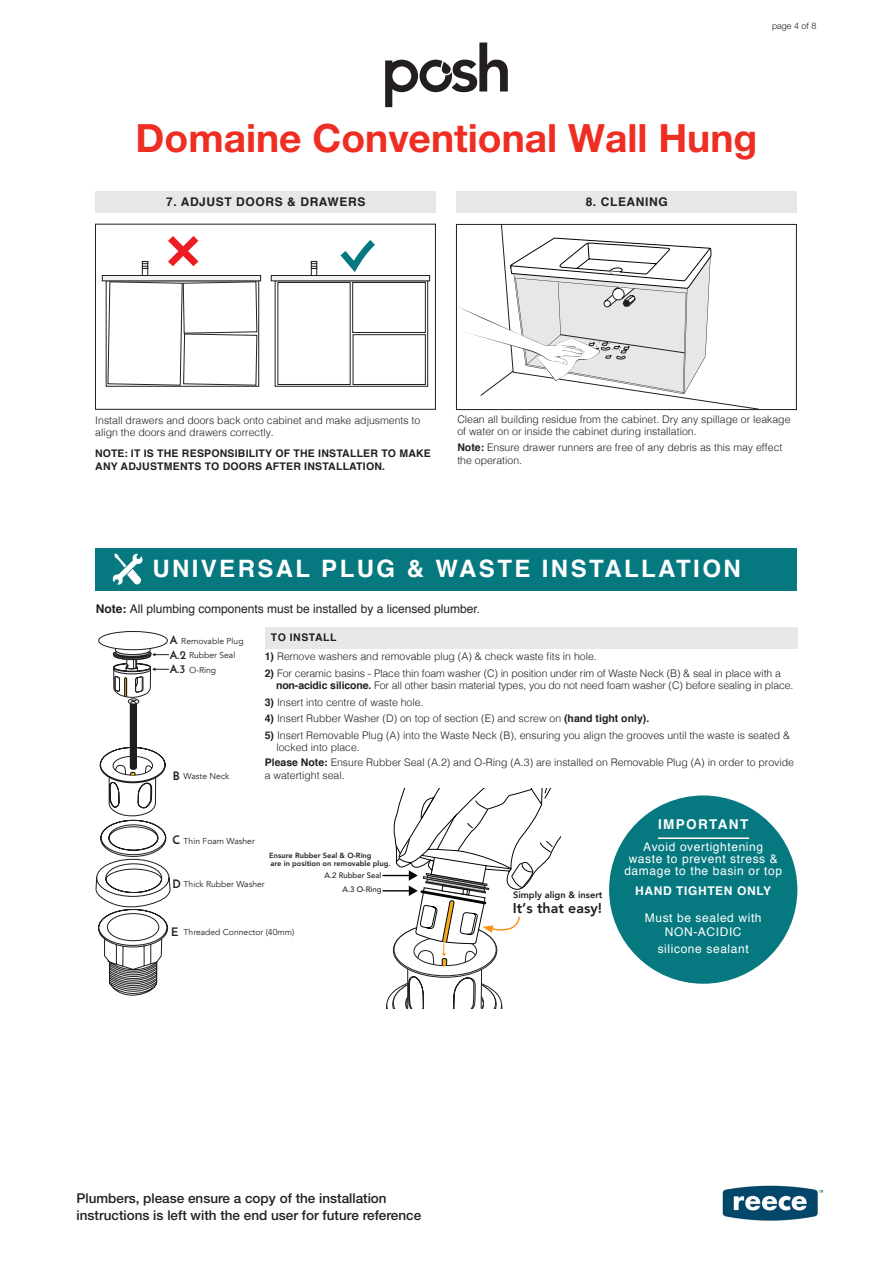
<style>
.page{position:relative;width:893px;height:1263px;background:#fff}
.page>*{position:absolute;margin:0;border:0;box-sizing:border-box;transform-origin:0 0}
.L1_Sub_Main_Head{font:700 39px "Helvetica Neue LT Pro";color:#ee2e22}
.t1{font:700 24px "Helvetica";letter-spacing:.1em;color:#fff}
.t2{font:800 14.25px "Avenir";color:#231f20}
.t3{font:500 13.5px/16.5px "Helvetica Neue LT Pro";color:#231f20}
.t4{font:700 13.5px "Helvetica";letter-spacing:.1em;color:#fff}
.t5{font:12px/12px "Helvetica";letter-spacing:.05em;color:#fff;text-align:center}
.t6{font:12px "Helvetica";color:#231f20}
.t7{font:700 12px "Helvetica";letter-spacing:.05em;color:#231f20}
.t8{font:700 12px "Helvetica";letter-spacing:.05em;color:#fff}
.t9{font:700 11.7px "Josefin Sans";color:#231f20}
.t10{font:300 10.5px/12.6px "Helvetica";color:#231f20}
.t11{font:700 10.5px/12.6px "Helvetica";letter-spacing:.02em;color:#231f20}
.t12{font:700 10.5px "Helvetica";letter-spacing:.05em;color:#231f20}
.t13{font:800 9.3px "Avenir";color:#231f20}
.t14{font:300 9px "Helvetica Neue LT Pro";color:#231f20}
.t15{font:8.55px "Avenir";color:#231f20}
.t16{font:500 7.8px "Avenir";color:#231f20}
.t17{font:800 7.5px/7.5px "Avenir";color:#231f20}
.s1{font-weight:700}
.s2{font-family:"Josefin Sans";font-weight:700;font-size:11.7px}
</style>
<div class="page">
<svg style="left:385px;top:43px;width:123px;height:64px"></svg>
<div style="left:95px;top:191px;width:341px;height:21px;background:#e6e7e9"></div>
<div style="left:456px;top:191px;width:341px;height:21px;background:#e6e7e9"></div>
<div style="left:106px;top:281px;width:153px;height:105px;border:1px solid #231f20"></div>
<div style="left:95px;top:224px;width:341px;height:185px;border:1px solid #231f20"></div>
<svg style="left:108px;top:281px;width:149px;height:104px"></svg>
<div style="left:102px;top:275px;width:159px;height:6px;background:#f2f3f4"></div>
<div style="left:102px;top:275px;width:159px;height:6px;border:1px solid #231f20"></div>
<div style="left:142px;top:261px;width:6px;height:15px;border:1px solid #231f20"></div>
<svg style="left:142px;top:261px;width:6px;height:8px"></svg>
<svg style="left:277px;top:283px;width:149px;height:101px"></svg>
<div style="left:278px;top:282px;width:72px;height:102px;background:#fff"></div>
<div style="left:278px;top:282px;width:72px;height:103px;border:1px solid #231f20"></div>
<div style="left:353px;top:282px;width:72px;height:50px;background:#fff"></div>
<div style="left:352px;top:282px;width:73px;height:51px;border:1px solid #231f20"></div>
<div style="left:353px;top:335px;width:72px;height:49px;background:#fff"></div>
<div style="left:353px;top:334px;width:72px;height:51px;border:1px solid #231f20"></div>
<div style="left:271px;top:275px;width:159px;height:6px;background:#f2f3f4"></div>
<div style="left:271px;top:275px;width:159px;height:6px;border:1px solid #231f20"></div>
<div style="left:311px;top:261px;width:6px;height:15px;border:1px solid #231f20"></div>
<svg style="left:311px;top:261px;width:6px;height:8px"></svg>
<svg style="left:168px;top:236px;width:30px;height:30px"></svg>
<svg style="left:340px;top:240px;width:35px;height:32px"></svg>
<svg style="left:456px;top:225px;width:303px;height:186px"></svg>
<div style="left:96px;top:548px;width:701px;height:42px;background:#06787f"></div>
<div style="left:265px;top:627px;width:532px;height:21px;background:#e6e7e9"></div>
<div style="left:609px;top:795px;width:188px;height:189px;background:#06787f;border-radius:50%"></div>
<hr style="left:658px;top:837px;width:91px;height:2px;background:#fff">
<svg style="left:112px;top:553px;width:31px;height:32px"></svg>
<div style="left:99px;top:631px;width:68px;height:19px;border:1px solid #201d1e;border-radius:50%"></div>
<svg style="left:96px;top:648px;width:74px;height:348px"></svg>
<svg style="left:382px;top:788px;width:178px;height:221px"></svg>
<img style="left:722px;top:1185px;width:102px;height:36px">
<p class="t14" style="left:762px;top:20px;width:56px">page 17 of 21</p>
<p class="t14" style="left:772px;top:20px;width:46px">page 4 of 8</p>
<p class="L1_Sub_Main_Head" style="left:136px;top:114px;width:623px">Domaine Conventional Wall Hung</p>
<p class="t7" style="left:166px;top:192px;width:201px">7. ADJUST DOORS &amp; DRAWERS</p>
<p class="t7" style="left:586px;top:192px;width:84px">8. CLEANING</p>
<p class="t10" style="left:95px;top:414px;width:327px;line-height:12px">Install drawers and doors back onto cabinet and make adjusments to align the doors and drawers correctly.</p>
<p class="t11" style="left:95px;top:447px;width:337px">NOTE: IT IS THE RESPONSIBILITY OF THE INSTALLER TO MAKE<br>ANY ADJUSTMENTS TO DOORS AFTER INSTALLATION.</p>
<p class="t10" style="left:457px;top:412px;width:335px;line-height:12px">Clean all building residue from the cabinet. Dry any spillage or leakage of water on or inside the cabinet during installation.</p>
<p class="t10" style="left:457px;top:440px;width:327px"><span class="s1">Note:</span> Ensure drawer runners are free of any debris as this may effect the operation.</p>
<p class="t1" style="left:152px;top:549px;width:590px">UNIVERSAL PLUG &amp; WASTE INSTALLATION</p>
<p class="t6" style="left:96px;top:599px;width:386px"><span class="s1">Note:</span> All plumbing components must be installed by a licensed plumber.</p>
<p class="t9" style="left:170px;top:632px;width:12px">A.</p>
<p class="t15" style="left:181px;top:636px;width:64px">Removable Plug</p>
<p class="t12" style="left:271px;top:629px;width:67px">TO INSTALL</p>
<p class="t15" style="left:170px;top:650px;width:67px"><span class="s2">A.2</span> Rubber Seal</p>
<p class="t10" style="left:265px;top:649px;width:334px"><span class="s1">1)</span> Remove washers and removable plug (A) &amp; check waste fits in hole.</p>
<p class="t10" style="left:276px;top:666px;width:519px;text-indent:-11px"><span class="s1">2)</span> For ceramic basins - Place thin foam washer (C) in position under rim of Waste Neck (B) &amp; seal in place with a <span class="s1">non-acidic silicone.</span> For all other basin material types, you do not need foam washer (C) before sealing in place.</p>
<p class="t10" style="left:265px;top:695px;width:160px"><span class="s1">3)</span> Insert into centre of waste hole.</p>
<p class="t10" style="left:265px;top:711px;width:386px"><span class="s1">4)</span> Insert Rubber Washer (D) on top of section (E) and screw on <span class="s1">(hand tight only).</span></p>
<p class="t10" style="left:276px;top:728px;width:515px;text-indent:-12px"><span class="s1">5)</span> Insert Removable Plug (A) into the Waste Neck (B), ensuring you align the grooves until the waste is seated &amp; locked into place.</p>
<p class="t10" style="left:265px;top:756px;width:531px"><span class="s1">Please Note:</span> Ensure Rubber Seal (A.2) and O-Ring (A.3) are installed on Removable Plug (A) in order to provide a watertight seal.</p>
<p class="t4" style="left:658px;top:813px;width:92px">IMPORTANT</p>
<p class="t5" style="left:624px;top:841px;width:159px">Avoid overtightening<br>waste to prevent stress &amp; damage to the basin or top</p>
<p class="t8" style="left:635px;top:881px;width:137px">HAND TIGHTEN ONLY</p>
<p class="t5" style="left:645px;top:911px;width:118px;line-height:14.4px">Must be sealed with<br>NON-ACIDIC</p>
<p class="t5" style="left:658px;top:943px;width:93px">silicone sealant</p>
<p class="t15" style="left:170px;top:665px;width:48px"><span class="s2">A.3</span> O-Ring</p>
<p class="t9" style="left:173px;top:769px;width:8px">B</p>
<p class="t15" style="left:184px;top:771px;width:47px">Waste Neck</p>
<p class="t9" style="left:172px;top:833px;width:9px">C</p>
<p class="t9" style="left:173px;top:876px;width:10px">D</p>
<p class="t9" style="left:171px;top:925px;width:9px">E</p>
<p class="t15" style="left:184px;top:835px;width:73px">Thin Foam Washer</p>
<p class="t15" style="left:184px;top:879px;width:83px">Thick Rubber Washer</p>
<p class="t17" style="left:269px;top:852px;width:123px">Ensure Rubber Seal &amp; O-Ring<br>are in position on removable plug.</p>
<p class="t16" style="left:342px;top:882px;width:41px">A.3 O-Ring</p>
<p class="t16" style="left:324px;top:869px;width:59px">A.2 Rubber Seal</p>
<p class="t13" style="left:513px;top:888px;width:91px">Simply align &amp; insert</p>
<h3 class="t2" style="left:513px;top:897px;width:91px">It’s that easy!</h3>
<p class="t15" style="left:184px;top:927px;width:112px">Threaded Connector (40mm)</p>
<p class="t3" style="left:77px;top:1190px;width:346px">Plumbers, please ensure a copy of the installation instructions is left with the end user for future reference</p>
</div>
